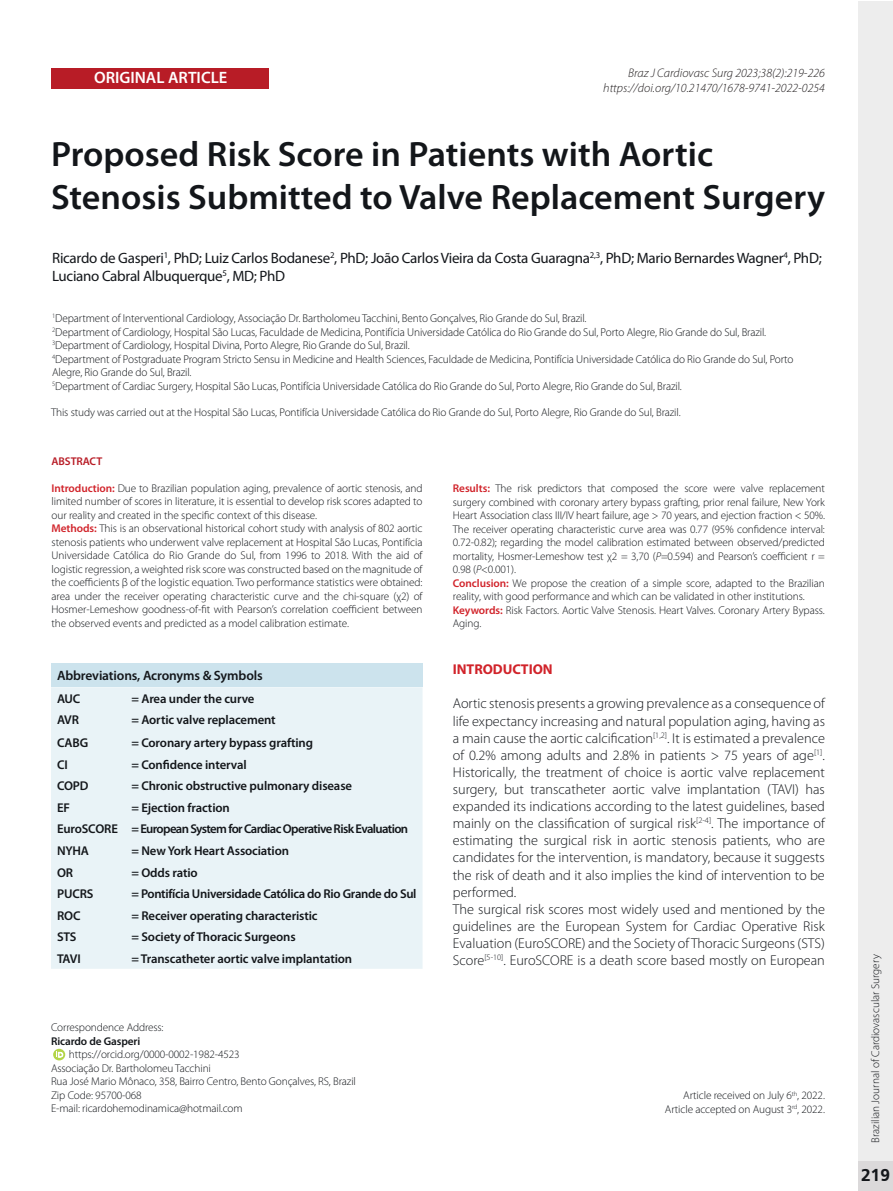
<style>
.page{position:relative;width:893px;height:1191px;background:#fff}
.page>*{position:absolute;margin:0;border:0;box-sizing:border-box;transform-origin:0 0}
.Texto__s{font:600 35.25px/43.2px "Myriad Pro";color:#13161a}
.t1{font:700 18px "Frutiger";color:#13161a}
.t2{font:600 16.5px "Myriad Pro";color:#fff}
.t3{font:15px/18px "Myriad Pro";letter-spacing:-.02em;color:#13161a}
.Texto__s-2{font:300 14.25px/17.1px "Myriad Pro";color:#13161a;text-align:justify}
.Texto__s-3{font:700 14.25px "Myriad Pro";letter-spacing:-.005em;color:#d1232a}
.t4{font:600 13.5px "Myriad Pro";letter-spacing:-.01em;color:#13161a}
.t5{font:600 12.75px "Myriad Pro";letter-spacing:-.01em;color:#13161a}
.t6{font:600 12.75px "Myriad Pro";letter-spacing:-.05em;color:#13161a}
.t7{font:italic 300 12.45px/15px "Myriad Pro";color:#231f20;text-align:right}
.abstract2{font:300 11.55px/13.5px "Myriad Pro";letter-spacing:-.01em;color:#13161a}
.Abstract{font:300 11.25px/13.5px "Myriad Pro";letter-spacing:-.005em;color:#13161a;text-align:justify}
.abstract2-2{font:300 11.25px "Myriad Pro";letter-spacing:-.01em;color:#13161a}
.t8{font:600 11.25px "Myriad Pro";letter-spacing:-.01em;color:#13161a}
.Abstract-2{font:600 11.25px "Myriad Pro";letter-spacing:-.01em;color:#b81c26}
.s1{font-weight:600;color:#d1232a}
.s2{font-style:italic}
</style>
<div class="page">
<div style="left:858px;top:1px;width:35px;height:1189px;background:#ededed"></div>
<div style="left:858px;top:1161px;width:35px;height:30px;background:#dbd9da"></div>
<div style="left:51px;top:68px;width:217px;height:20px;background:#b81c26"></div>
<svg style="left:53px;top:1048px;width:12px;height:12px"></svg>
<svg style="left:56px;top:1051px;width:7px;height:6px"></svg>
<div style="left:51px;top:663px;width:372px;height:24px;background:#cce3ed"></div>
<div style="left:51px;top:687px;width:372px;height:281px;background:#e9f3f7"></div>
<p class="t2" style="left:94px;top:67px;width:135px">ORIGINAL ARTICLE</p>
<p class="t7" style="left:603px;top:66px;width:223px">Braz J Cardiovasc Surg 2023;38(2):219-226 https://doi.org/10.21470/1678-9741-2022-0254</p>
<p class="Texto__s" style="left:51px;top:131px;width:775px">Proposed Risk Score in Patients with Aortic<br>Stenosis Submitted to Valve Replacement Surgery</p>
<p class="t3" style="left:52px;top:249px;width:771px">Ricardo de Gasperi<sup>1</sup>, PhD; Luiz Carlos Bodanese<sup>2</sup>, PhD; João Carlos Vieira da Costa Guaragna<sup>2,3</sup>, PhD; Mario Bernardes Wagner<sup>4</sup>, PhD;<br>Luciano Cabral Albuquerque<sup>5</sup>, MD; PhD</p>
<p class="abstract2" style="left:52px;top:311px;width:536px"><sup>1</sup>Department of Interventional Cardiology, Associação Dr. Bartholomeu Tacchini, Bento Gonçalves, Rio Grande do Sul, Brazil.</p>
<p class="abstract2" style="left:52px;top:325px;width:716px"><sup>2</sup>Department of Cardiology, Hospital São Lucas, Faculdade de Medicina, Pontifícia Universidade Católica do Rio Grande do Sul, Porto Alegre, Rio Grande do Sul, Brazil.<br><sup>3</sup>Department of Cardiology, Hospital Divina, Porto Alegre, Rio Grande do Sul, Brazil.</p>
<p class="abstract2" style="left:52px;top:352px;width:743px"><sup>4</sup>Department of Postgraduate Program Stricto Sensu in Medicine and Health Sciences, Faculdade de Medicina, Pontifícia Universidade Católica do Rio Grande do Sul, Porto<br>Alegre, Rio Grande do Sul, Brazil.</p>
<p class="abstract2" style="left:52px;top:379px;width:631px"><sup>5</sup>Department of Cardiac Surgery, Hospital São Lucas, Pontifícia Universidade Católica do Rio Grande do Sul, Porto Alegre, Rio Grande do Sul, Brazil.</p>
<p class="abstract2-2" style="left:51px;top:405px;width:631px">This study was carried out at the Hospital São Lucas, Pontifícia Universidade Católica do Rio Grande do Sul, Porto Alegre, Rio Grande do Sul, Brazil.</p>
<p class="Abstract-2" style="left:52px;top:454px;width:52px">ABSTRACT</p>
<p class="Abstract" style="left:52px;top:481px;width:373px"><span class="s1">Introduction:</span> Due to Brazilian population aging, prevalence of aortic stenosis, and limited number of scores in literature, it is essential to develop risk scores adapted to our reality and created in the specific context of this disease.</p>
<p class="Abstract" style="left:52px;top:521px;width:373px"><span class="s1">Methods:</span> This is an observational historical cohort study with analysis of 802 aortic stenosis patients who underwent valve replacement at Hospital São Lucas, Pontifícia Universidade Católica do Rio Grande do Sul, from 1996 to 2018. With the aid of logistic regression, a weighted risk score was constructed based on the magnitude of the coefficients β of the logistic equation. Two performance statistics were obtained: area under the receiver operating characteristic curve and the chi-square (χ2) of Hosmer-Lemeshow goodness-of-fit with Pearson’s correlation coefficient between the observed events and predicted as a model calibration estimate.</p>
<p class="t4" style="left:57px;top:666px;width:207px">Abbreviations, Acronyms &amp; Symbols</p>
<p class="t5" style="left:57px;top:690px;width:25px">AUC</p>
<p class="t5" style="left:131px;top:690px;width:125px">= Area under the curve</p>
<p class="t5" style="left:57px;top:712px;width:24px">AVR</p>
<p class="t5" style="left:131px;top:712px;width:146px">= Aortic valve replacement</p>
<p class="t5" style="left:57px;top:734px;width:33px">CABG</p>
<p class="t5" style="left:131px;top:734px;width:183px">= Coronary artery bypass grafting</p>
<p class="t5" style="left:57px;top:756px;width:12px">CI</p>
<p class="t5" style="left:131px;top:756px;width:117px">= Confidence interval</p>
<p class="t5" style="left:57px;top:778px;width:33px">COPD</p>
<p class="t5" style="left:131px;top:778px;width:222px">= Chronic obstructive pulmonary disease</p>
<p class="t5" style="left:57px;top:799px;width:14px">EF</p>
<p class="t5" style="left:131px;top:799px;width:100px">= Ejection fraction</p>
<p class="t5" style="left:57px;top:821px;width:62px">EuroSCORE</p>
<p class="t6" style="left:131px;top:821px;width:278px">= European System for Cardiac Operative Risk Evaluation</p>
<p class="t5" style="left:57px;top:842px;width:33px">NYHA</p>
<p class="t5" style="left:131px;top:842px;width:159px">= New York Heart Association</p>
<p class="t5" style="left:57px;top:864px;width:18px">OR</p>
<p class="t5" style="left:131px;top:864px;width:68px">= Odds ratio</p>
<p class="t5" style="left:57px;top:885px;width:38px">PUCRS</p>
<p class="t5" style="left:131px;top:885px;width:287px">= Pontifícia Universidade Católica do Rio Grande do Sul</p>
<p class="t5" style="left:57px;top:907px;width:25px">ROC</p>
<p class="t5" style="left:131px;top:907px;width:188px">= Receiver operating characteristic</p>
<p class="t5" style="left:57px;top:928px;width:21px">STS</p>
<p class="t5" style="left:131px;top:928px;width:166px">= Society of Thoracic Surgeons</p>
<p class="t5" style="left:57px;top:950px;width:25px">TAVI</p>
<p class="t5" style="left:131px;top:950px;width:222px">= Transcatheter aortic valve implantation</p>
<p class="Abstract" style="left:51px;top:1020px;width:114px">Correspondence Address:</p>
<p class="t8" style="left:51px;top:1033px;width:91px">Ricardo de Gasperi</p>
<p class="Abstract" style="left:69px;top:1047px;width:172px">https://orcid.org/0000-0002-1982-4523</p>
<p class="Abstract" style="left:51px;top:1061px;width:161px">Associação Dr. Bartholomeu Tacchini</p>
<p class="Abstract" style="left:51px;top:1074px;width:306px">Rua José Mario Mônaco, 358, Bairro Centro, Bento Gonçalves, RS, Brazil</p>
<p class="Abstract" style="left:51px;top:1088px;width:92px">Zip Code: 95700-068</p>
<p class="Abstract" style="left:51px;top:1101px;width:193px">E-mail: ricardohemodinamica@hotmail.com</p>
<p class="Abstract" style="left:453px;top:481px;width:374px"><span class="s1">Results:</span> The risk predictors that composed the score were valve replacement surgery combined with coronary artery bypass grafting, prior renal failure, New York Heart Association class III/IV heart failure, age &gt; 70 years, and ejection fraction &lt; 50%.<br>The receiver operating characteristic curve area was 0.77 (95% confidence interval:<br>0.72-0.82); regarding the model calibration estimated between observed/predicted mortality, Hosmer-Lemeshow test χ2 = 3,70 (<span class="s2">P</span>=0.594) and Pearson’s coefficient r = 0.98 (<span class="s2">P</span>&lt;0.001).</p>
<p class="Abstract" style="left:453px;top:576px;width:374px"><span class="s1">Conclusion:</span> We propose the creation of a simple score, adapted to the Brazilian reality, with good performance and which can be validated in other institutions.</p>
<p class="Abstract" style="left:453px;top:603px;width:374px"><span class="s1">Keywords:</span> Risk Factors. Aortic Valve Stenosis. Heart Valves. Coronary Artery Bypass.<br>Aging.</p>
<p class="Texto__s-3" style="left:453px;top:661px;width:101px">INTRODUCTION</p>
<p class="Texto__s-2" style="left:453px;top:695px;width:374px">Aortic stenosis presents a growing prevalence as a consequence of life expectancy increasing and natural population aging, having as a main cause the aortic calcification<sup>[1,2]</sup>. It is estimated a prevalence of 0.2% among adults and 2.8% in patients &gt; 75 years of age<sup>[1]</sup>.<br>Historically, the treatment of choice is aortic valve replacement surgery, but transcatheter aortic valve implantation (TAVI) has expanded its indications according to the latest guidelines, based mainly on the classification of surgical risk<sup>[2-4]</sup>. The importance of estimating the surgical risk in aortic stenosis patients, who are candidates for the intervention, is mandatory, because it suggests the risk of death and it also implies the kind of intervention to be performed.</p>
<p class="Texto__s-2" style="left:453px;top:900px;width:374px">The surgical risk scores most widely used and mentioned by the guidelines are the European System for Cardiac Operative Risk Evaluation (EuroSCORE) and the Society of Thoracic Surgeons (STS)<br>Score<sup>[5-10]</sup>. EuroSCORE is a death score based mostly on European</p>
<p class="Abstract" style="left:683px;top:1088px;width:143px">Article received on July 6<sup>th</sup>, 2022.</p>
<p class="Abstract" style="left:665px;top:1102px;width:161px">Article accepted on August 3<sup>rd</sup>, 2022.</p>
<p class="Abstract" style="left:869px;top:1142px;width:190px;rotate:-90deg">Brazilian Journal of Cardiovascular Surgery</p>
<h2 class="t1" style="left:861px;top:1164px;width:30px">219</h2>
</div>
